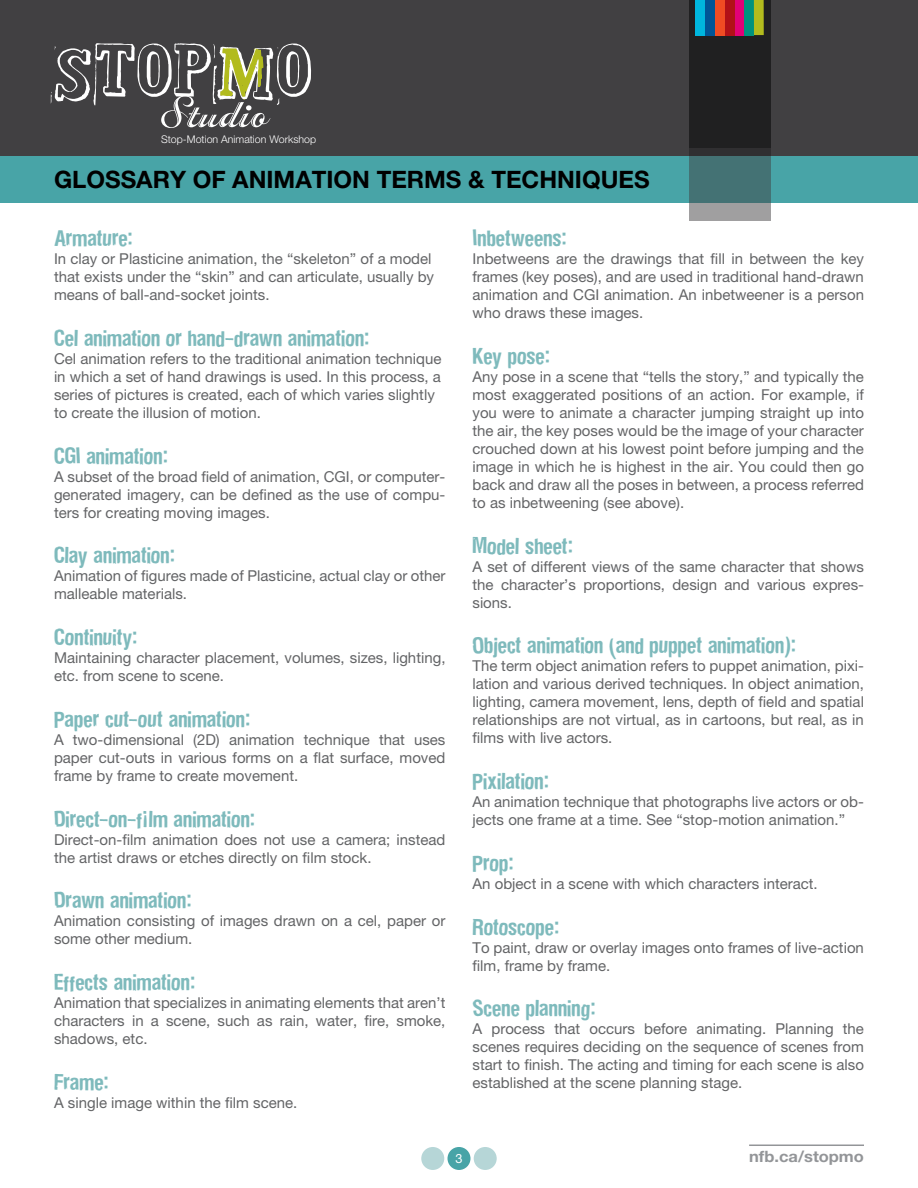
<style>
.page{position:relative;width:918px;height:1188px;background:#fff}
.page>*{position:absolute;margin:0;border:0;box-sizing:border-box;transform-origin:0 0}
.t1{font:700 24px "Helvetica Neue LT Pro";color:#000}
.t2{font:21px "Dirtyhouse";color:#7ebabc}
.t3{font:700 15.6px "Helvetica Neue LT Pro";color:#939598;scale:1.05 1}
.t4{font:15px/18px "Helvetica Neue LT Pro";color:#636466}
.t5{font:12.75px "Helvetica Neue LT Pro";color:#fff}
.t6{font:300 10.65px "Helvetica Neue LT Pro";color:#fff}
</style>
<div class="page">
<div style="left:0;top:0;width:918px;height:173px;background:#414042"></div>
<div style="left:689px;top:0;width:81px;height:185px;background:#202021"></div>
<div style="left:695px;top:0;width:10px;height:35px;background:#00b6de"></div>
<div style="left:705px;top:0;width:10px;height:35px;background:#005596"></div>
<div style="left:715px;top:0;width:10px;height:35px;background:#f04c23"></div>
<div style="left:734px;top:0;width:10px;height:35px;background:#e20177"></div>
<div style="left:744px;top:0;width:10px;height:35px;background:#00927e"></div>
<div style="left:754px;top:0;width:10px;height:35px;background:#b2bb1e"></div>
<div style="left:725px;top:0;width:9px;height:35px;background:#b11117"></div>
<div style="left:0;top:156px;width:918px;height:47px;background:#48a4a7"></div>
<svg style="left:689px;top:148px;width:81px;height:73px;background:#587577"></svg>
<div style="left:421px;top:1147px;width:23px;height:23px;background:#b6d6d7;border-radius:50%"></div>
<div style="left:448px;top:1147px;width:22px;height:23px;background:#48a4a7;border-radius:50%"></div>
<div style="left:474px;top:1147px;width:23px;height:23px;background:#b6d6d7;border-radius:50%"></div>
<hr style="left:749px;top:1145px;width:115px;height:1px;background:#939598">
<svg style="left:51px;top:43px;width:260px;height:85px"></svg>
<p class="t6" style="left:161px;top:132px;width:156px">Stop-Motion Animation Workshop</p>
<h1 class="t1" style="left:54px;top:165px;width:68px">GLOSSA</h1>
<h1 class="t1" style="left:153px;top:165px;width:111px">RY OF ANIMATI</h1>
<h1 class="t1" style="left:334px;top:165px;width:315px">ON TERMS &amp; TECHNIQUES</h1>
<h2 class="t2" style="left:54px;top:224px;width:80px">Armature:</h2>
<p class="t4" style="left:54px;top:250px;width:382px">In clay or Plasticine animation, the “skeleton” of a model that exists under the “skin” and can articulate, usually by means of ball-and-socket joints.</p>
<h2 class="t2" style="left:54px;top:323px;width:316px">Cel animation or hand-drawn animation:</h2>
<p class="t4" style="left:54px;top:349px;width:389px">Cel animation refers to the traditional animation technique in which a set of hand drawings is used. In this process, a series of pictures is created, each of which varies slightly to create the illusion of motion.</p>
<h2 class="t2" style="left:54px;top:441px;width:115px">CGI animation:</h2>
<p class="t4" style="left:54px;top:467px;width:393px;text-align:justify">A subset of the broad field of animation, CGI, or computer&shy;generated imagery, can be defined as the use of compu&shy;ters for creating moving images.</p>
<h2 class="t2" style="left:54px;top:541px;width:122px">Clay animation:</h2>
<p class="t4" style="left:54px;top:567px;width:393px">Animation of figures made of Plasticine, actual clay or other malleable materials.</p>
<h2 class="t2" style="left:54px;top:623px;width:84px">Continuity:</h2>
<p class="t4" style="left:54px;top:649px;width:393px">Maintaining character placement, volumes, sizes, lighting, etc. from scene to scene.</p>
<h2 class="t2" style="left:54px;top:704px;width:197px">Paper cut-out animation:</h2>
<p class="t4" style="left:54px;top:730px;width:393px;text-align:justify">A two-dimensional (2D) animation technique that uses paper cut-outs in various forms on a flat surface, moved frame by frame to create movement.</p>
<h2 class="t2" style="left:54px;top:804px;width:202px">Direct-on-f¡lm animation:</h2>
<p class="t4" style="left:54px;top:830px;width:393px">Direct-on-film animation does not use a camera; instead the artist draws or etches directly on film stock.</p>
<h2 class="t2" style="left:54px;top:886px;width:139px">Drawn animation:</h2>
<p class="t4" style="left:54px;top:912px;width:393px">Animation consisting of images drawn on a cel, paper or some other medium.</p>
<h2 class="t2" style="left:54px;top:968px;width:142px">Effects animation:</h2>
<p class="t4" style="left:54px;top:994px;width:393px;text-align:justify">Animation that specializes in animating elements that aren’t characters in a scene, such as rain, water, fire, smoke, shadows, etc.</p>
<h2 class="t2" style="left:54px;top:1067px;width:56px">Frame:</h2>
<p class="t4" style="left:54px;top:1093px;width:245px">A single image within the film scene.</p>
<h2 class="t2" style="left:472px;top:224px;width:95px">Inbetweens:</h2>
<p class="t4" style="left:472px;top:250px;width:393px;text-align:justify">Inbetweens are the drawings that fill in between the key frames (key poses), and are used in traditional hand-drawn animation and CGI animation. An inbetweener is a person who draws these images.</p>
<h2 class="t2" style="left:472px;top:341px;width:78px">Key pose:</h2>
<p class="t4" style="left:472px;top:367px;width:393px;text-align:justify">Any pose in a scene that “tells the story,” and typically the most exaggerated positions of an action. For example, if you were to animate a character jumping straight up into the air, the key poses would be the image of your character crouched down at his lowest point before jumping and the image in which he is highest in the air. You could then go back and draw all the poses in between, a process referred to as inbetweening (see above).</p>
<h2 class="t2" style="left:472px;top:531px;width:101px">Model sheet:</h2>
<p class="t4" style="left:472px;top:557px;width:393px;text-align:justify">A set of different views of the same character that shows the character’s proportions, design and various expres&shy;sions.</p>
<h2 class="t2" style="left:472px;top:631px;width:324px">Object animation (and puppet animation):</h2>
<p class="t4" style="left:472px;top:657px;width:393px;text-align:justify">The term object animation refers to puppet animation, pixi&shy;lation and various derived techniques. In object animation, lighting, camera movement, lens, depth of field and spatial relationships are not virtual, as in cartoons, but real, as in films with live actors.</p>
<h2 class="t2" style="left:472px;top:767px;width:77px">Pixilation:</h2>
<p class="t4" style="left:472px;top:793px;width:393px">An animation technique that photographs live actors or ob&shy;jects one frame at a time. See “stop-motion animation.”</p>
<h2 class="t2" style="left:472px;top:848px;width:42px">Prop:</h2>
<p class="t4" style="left:472px;top:874px;width:347px">An object in a scene with which characters interact.</p>
<h2 class="t2" style="left:472px;top:912px;width:88px">Rotoscope:</h2>
<p class="t4" style="left:472px;top:938px;width:393px">To paint, draw or overlay images onto frames of live-action film, frame by frame.</p>
<h2 class="t2" style="left:472px;top:994px;width:124px">Scene planning:</h2>
<p class="t4" style="left:472px;top:1020px;width:393px;text-align:justify">A process that occurs before animating. Planning the scenes requires deciding on the sequence of scenes from start to finish. The acting and timing for each scene is also established at the scene planning stage.</p>
<p class="t5" style="left:455px;top:1151px;width:9px">3</p>
<p class="t3" style="left:749px;top:1147px;width:111px">NFB.CA/STOPMO</p>
</div>
